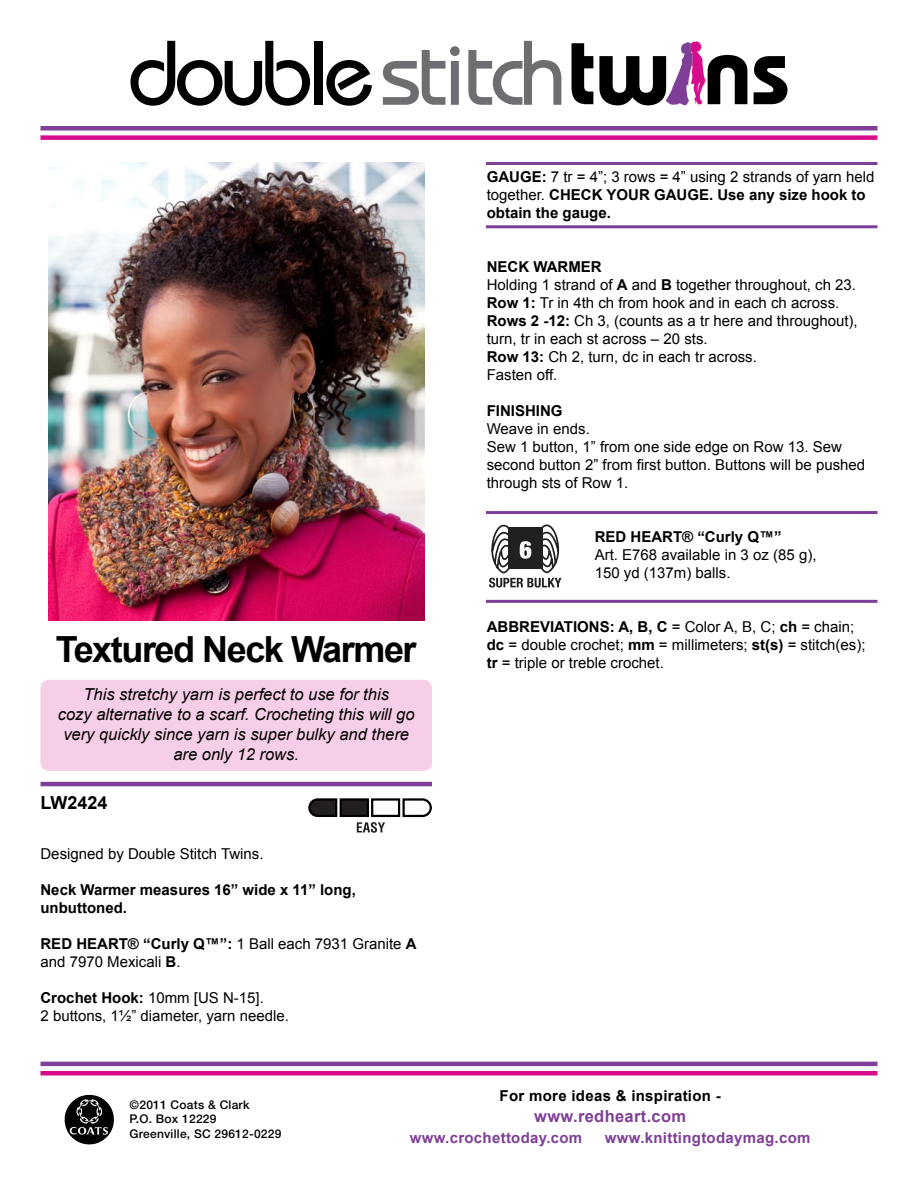
<style>
.page{position:relative;width:918px;height:1188px;background:#fff}
.page>*{position:absolute;margin:0;border:0;box-sizing:border-box;transform-origin:0 0}
.t1{font:700 36px "Arial";letter-spacing:-.04em;color:#000}
.t2{font:700 18px "Arial";color:#000}
.t3{font:italic 16.5px/19.8px "Arial";color:#000;text-align:center}
.t4{font:700 16.5px "Arial";letter-spacing:.02em;color:#7f3f98}
.t5{font:15px/18px "Arial";color:#000}
.t6{font:700 15px/18px "Arial";color:#000}
.t7{font:700 15px "Arial";letter-spacing:.02em;color:#7f3f98}
.t8{font:700 15px "Arial";letter-spacing:.02em;color:#000}
.t9{font:500 12px/14.4px "Helvetica Neue";letter-spacing:.02em;color:#000}
.s1{font-weight:700}
.s2{font-weight:400}
</style>
<div class="page">
<svg style="left:64px;top:1094px;width:50px;height:51px"></svg>
<hr style="left:40px;top:126px;width:838px;height:4px;background:#7f3f98">
<div style="left:40px;top:135px;width:838px;height:5px;background:#d60c8c"></div>
<hr style="left:40px;top:1062px;width:838px;height:4px;background:#7f3f98">
<div style="left:40px;top:1071px;width:838px;height:5px;background:#d60c8c"></div>
<svg style="left:130px;top:41px;width:180px;height:65px"></svg>
<div style="left:314px;top:41px;width:8px;height:64px;background:#000"></div>
<svg style="left:326px;top:60px;width:46px;height:46px"></svg>
<svg style="left:383px;top:46px;width:77px;height:59px"></svg>
<svg style="left:468px;top:41px;width:93px;height:64px"></svg>
<svg style="left:572px;top:43px;width:21px;height:61px"></svg>
<svg style="left:754px;top:56px;width:34px;height:48px"></svg>
<svg style="left:599px;top:41px;width:148px;height:65px"></svg>
<img style="left:48px;top:162px;width:376px;height:459px">
<hr style="left:40px;top:782px;width:392px;height:4px;background:#7f3f98">
<svg style="left:308px;top:798px;width:124px;height:35px"></svg>
<hr style="left:486px;top:162px;width:392px;height:3px;background:#7f3f98">
<hr style="left:486px;top:225px;width:392px;height:3px;background:#7f3f98">
<div style="left:40px;top:680px;width:392px;height:91px;background:#f7cee8;border-radius:9px"></div>
<hr style="left:486px;top:511px;width:392px;height:3px;background:#7f3f98">
<hr style="left:486px;top:600px;width:392px;height:3px;background:#7f3f98">
<svg style="left:489px;top:524px;width:72px;height:64px"></svg>
<h1 class="t1" style="left:56px;top:629px;width:362px">Textured Neck Warmer</h1>
<p class="t3" style="left:58px;top:685px;width:358px">This stretchy yarn is perfect to use for this<br>cozy alternative to a scarf. Crocheting this will go very quickly since yarn is super bulky and there are only 12 rows.</p>
<p class="t2" style="left:40px;top:793px;width:69px">LW2424</p>
<p class="t5" style="left:40px;top:845px;width:225px">Designed by Double Stitch Twins.</p>
<p class="t6" style="left:40px;top:881px;width:317px">Neck Warmer measures 16” wide x 11” long, unbuttoned.</p>
<p class="t5" style="left:40px;top:935px;width:378px"><span class="s1">RED HEART® “Curly Q™”:</span> 1 Ball each 7931 Granite <span class="s1">A </span>and 7970 Mexicali <span class="s1">B</span>.</p>
<p class="t5" style="left:40px;top:989px;width:250px"><span class="s1">Crochet Hook:</span> 10mm [US N-15].<br>2 buttons, 1½” diameter, yarn needle.</p>
<p class="t6" style="left:487px;top:168px;width:389px">GAUGE: <span class="s2">7 tr = 4”; 3 rows = 4” using 2 strands of yarn held together.</span> CHECK YOUR GAUGE. Use any size hook to obtain the gauge.</p>
<p class="t5" style="left:487px;top:258px;width:373px"><span class="s1">NECK WARMER<br></span>Holding 1 strand of <span class="s1">A</span> and <span class="s1">B</span> together throughout, ch 23.<br><span class="s1">Row 1:</span> Tr in 4th ch from hook and in each ch across.<br><span class="s1">Rows 2 -12:</span> Ch 3, (counts as a tr here and throughout), turn, tr in each st across – 20 sts.<br><span class="s1">Row 13:</span> Ch 2, turn, dc in each tr across.<br>Fasten off.</p>
<p class="t6" style="left:487px;top:402px;width:77px">FINISHING</p>
<p class="t5" style="left:487px;top:420px;width:380px">Weave in ends.<br>Sew 1 button, 1” from one side edge on Row 13. Sew second button 2” from first button. Buttons will be pushed through sts of Row 1.</p>
<p class="t6" style="left:595px;top:528px;width:188px">RED HEART® “Curly Q™”</p>
<p class="t5" style="left:595px;top:546px;width:223px">Art. E768 available in 3 oz (85 g),<br>150 yd (137m) balls.</p>
<p class="t5" style="left:487px;top:618px;width:380px;text-indent:123px"><span class="s1">: A, B, C</span> = Color A, B, C; <span class="s1">ch</span> = chain; <span class="s1">dc</span> = double crochet; <span class="s1">mm</span> = millimeters; <span class="s1">st(s)</span> = stitch(es);</p>
<p class="t6" style="left:487px;top:618px;width:22px">Abbre</p>
<p class="t6" style="left:540px;top:618px;width:20px">viations</p>
<p class="t5" style="left:487px;top:654px;width:179px"><span class="s1">tr</span> = triple or treble crochet.</p>
<p class="t9" style="left:130px;top:1097px;width:153px">©2011 Coats &amp; Clark<br>P.O. Box 12229<br>Greenville, SC 29612-0229</p>
<p class="t8" style="left:500px;top:1088px;width:223px">For more ideas &amp; inspiration -</p>
<p class="t4" style="left:534px;top:1107px;width:153px">www.redheart.com</p>
<p class="t7" style="left:410px;top:1130px;width:174px">www.crochettoday.com</p>
<p class="t7" style="left:605px;top:1130px;width:207px">www.knittingtodaymag.com</p>
</div>
